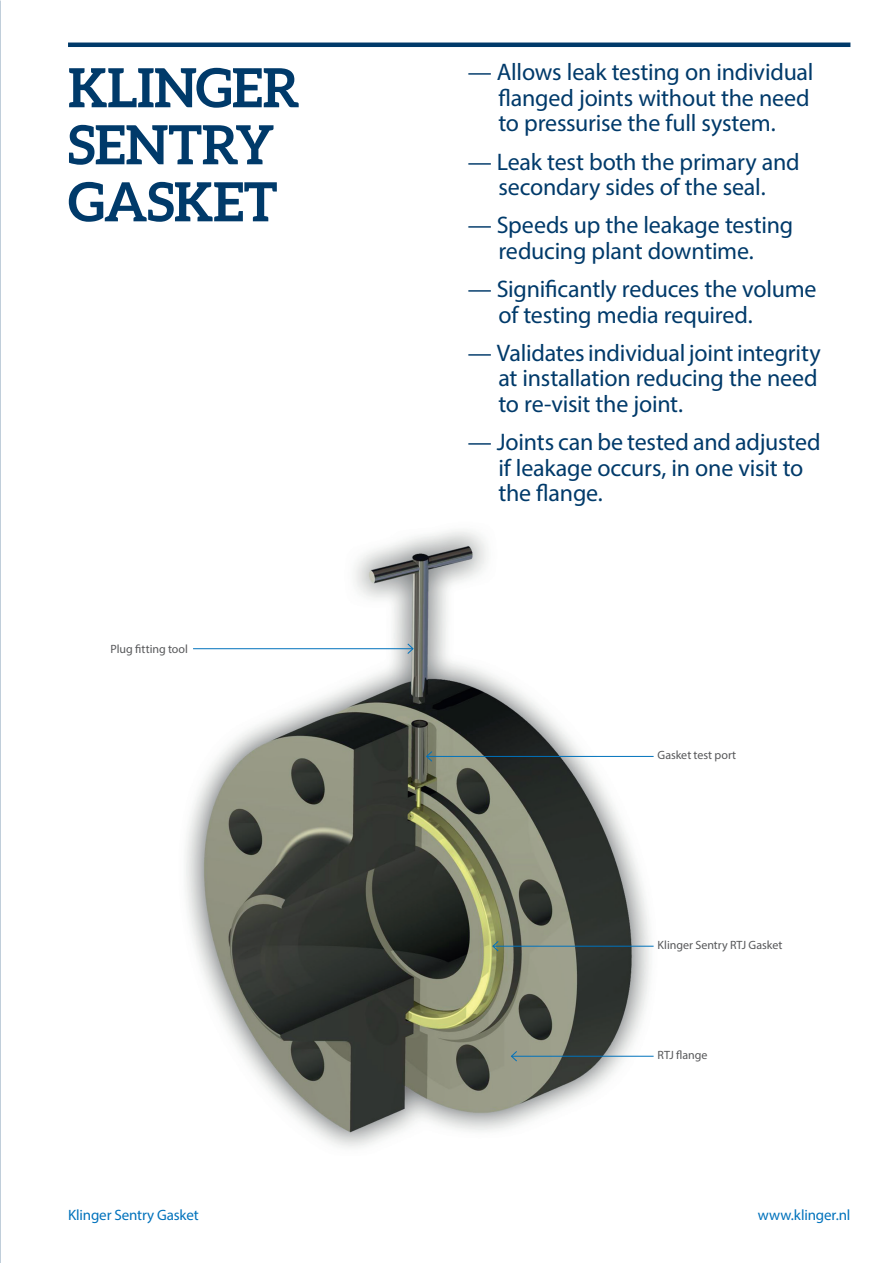
<style>
.page{position:relative;width:893px;height:1263px;background:#fff}
.page>*{position:absolute;margin:0;border:0;box-sizing:border-box;transform-origin:0 0}
.t1{font:700 54px/57px "Aleo";letter-spacing:-.01em;color:#003a6a}
.t2{font:24px/25.5px "Myriad Pro";letter-spacing:-.01em;color:#003a6a}
.t3{font:15px "Myriad Pro";letter-spacing:-.01em;color:#0072bc}
.t4{font:12px "Myriad Pro";color:#57585a}
</style>
<div class="page">
<img style="left:186px;top:531px;width:468px;height:617px">
<hr style="left:193px;top:648px;width:220px;height:1px;background:#0072bc">
<svg style="left:407px;top:643px;width:7px;height:12px"></svg>
<hr style="left:493px;top:946px;width:161px;height:1px;background:#0072bc">
<svg style="left:492px;top:940px;width:7px;height:12px"></svg>
<hr style="left:427px;top:756px;width:227px;height:1px;background:#0072bc">
<svg style="left:426px;top:750px;width:7px;height:12px"></svg>
<hr style="left:511px;top:1056px;width:143px;height:1px;background:#0072bc">
<svg style="left:510px;top:1050px;width:8px;height:12px"></svg>
<hr style="left:68px;top:43px;width:782px;height:4px;background:#003a6a">
<h1 class="t1" style="left:68px;top:58px;width:233px">KLINGER<br>SENTRY<br>GASKET</h1>
<p class="t4" style="left:111px;top:641px;width:79px">Plug fitting tool</p>
<p class="t2" style="left:498px;top:59px;width:317px;text-indent:-31px">— Allows leak testing on individual flanged joints without the need to pressurise the full system.</p>
<p class="t2" style="left:468px;top:148px;width:334px;text-align:center">— Leak test both the primary and secondary sides of the seal.</p>
<p class="t2" style="left:468px;top:212px;width:327px;text-align:center">— Speeds up the leakage testing reducing plant downtime.</p>
<p class="t2" style="left:498px;top:276px;width:320px;text-indent:-31px">— Significantly reduces the volume of testing media required.</p>
<p class="t2" style="left:498px;top:340px;width:324px;text-indent:-31px">— Validates individual joint integrity at installation reducing the need to re-visit the joint.</p>
<p class="t2" style="left:498px;top:429px;width:324px;text-indent:-31px">— Joints can be tested and adjusted if leakage occurs, in one visit to the flange.</p>
<p class="t4" style="left:658px;top:748px;width:80px">Gasket test port</p>
<p class="t4" style="left:658px;top:938px;width:126px">Klinger Sentry RTJ Gasket</p>
<p class="t4" style="left:658px;top:1048px;width:51px">RTJ flange</p>
<p class="t3" style="left:68px;top:1206px;width:132px">Klinger Sentry Gasket</p>
<p class="t3" style="left:758px;top:1206px;width:94px">www.klinger.nl</p>
</div>
